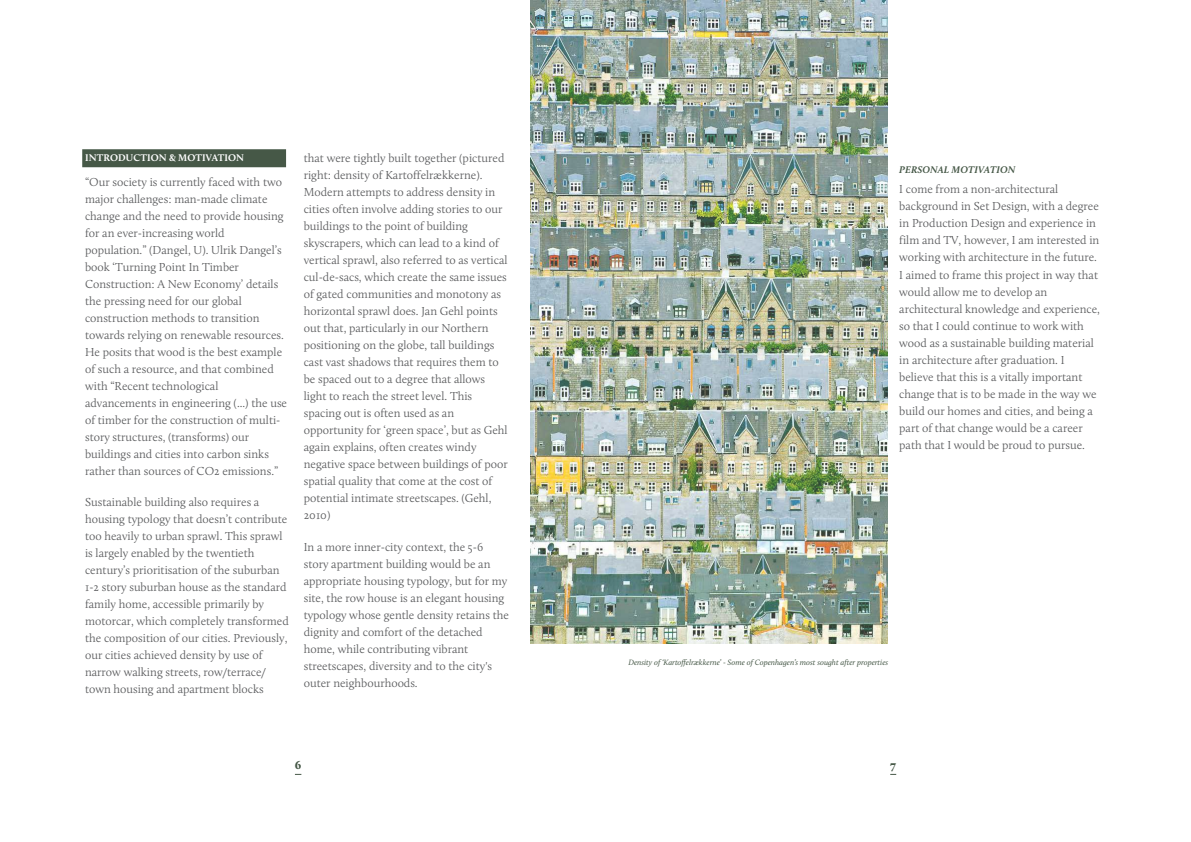
<style>
.page{position:relative;width:1191px;height:842px;background:#fff}
.page>*{position:absolute;margin:0;border:0;box-sizing:border-box;transform-origin:0 0}
.t1{font:300 12px/17px "Calluna";color:#58595b}
.t2{font:900 12px "Calluna";color:#465847}
.t3{font:700 10px "Calluna";letter-spacing:.015em;color:#fff}
.t4{font:italic 700 10px "Calluna";letter-spacing:.015em;color:#465847}
.t5{font:italic 8px "Calluna";color:#465847}
</style>
<div class="page">
<div style="left:82px;top:149px;width:204px;height:18px;background:#465847"></div>
<img style="left:530px;top:0;width:357px;height:643px">
<p class="t3" style="left:85px;top:151px;width:160px">INTRODUCTION &amp; MOTIVATION</p>
<p class="t1" style="left:85px;top:173px;width:203px">“Our society is currently faced with two major challenges: man-made climate change and the need to provide housing for an ever-increasing world population.” (Dangel, U). Ulrik Dangel’s book ‘Turning Point In Timber Construction: A New Economy’ details the pressing need for our global construction methods to transition towards relying on renewable resources.<br>He posits that wood is the best example of such a resource, and that combined with “Recent technological advancements in engineering (...) the use of timber for the construction of multi&shy;story structures, (transforms) our buildings and cities into carbon sinks rather than sources of CO2 emissions.”</p>
<p class="t1" style="left:85px;top:494px;width:205px">Sustainable building also requires a housing typology that doesn’t contribute too heavily to urban sprawl. This sprawl is largely enabled by the twentieth century’s prioritisation of the suburban 1-2 story suburban house as the standard family home, accessible primarily by motorcar, which completely transformed the composition of our cities. Previously, our cities achieved density by use of narrow walking streets, row/terrace/ town housing and apartment blocks</p>
<p class="t1" style="left:304px;top:150px;width:205px">that were tightly built together (pictured right: density of Kartoffelrækkerne).<br>Modern attempts to address density in cities often involve adding stories to our buildings to the point of building skyscrapers, which can lead to a kind of vertical sprawl, also referred to as vertical cul-de-sacs, which create the same issues of gated communities and monotony as horizontal sprawl does. Jan Gehl points out that, particularly in our Northern positioning on the globe, tall buildings cast vast shadows that requires them to be spaced out to a degree that allows light to reach the street level. This spacing out is often used as an opportunity for ‘green space’, but as Gehl again explains, often creates windy negative space between buildings of poor spatial quality that come at the cost of potential intimate streetscapes. (Gehl, 2010)</p>
<p class="t1" style="left:304px;top:538px;width:207px">In a more inner-city context, the 5-6 story apartment building would be an appropriate housing typology, but for my site, the row house is an elegant housing typology whose gentle density retains the dignity and comfort of the detached home, while contributing vibrant streetscapes, diversity and to the city's outer neighbourhoods.</p>
<p class="t4" style="left:899px;top:164px;width:117px">PERSONAL MOTIVATION</p>
<p class="t1" style="left:899px;top:181px;width:202px">I come from a non-architectural background in Set Design, with a degree in Production Design and experience in film and TV, however, I am interested in working with architecture in the future.<br>I aimed to frame this project in way that would allow me to develop an architectural knowledge and experience, so that I could continue to work with wood as a sustainable building material in architecture after graduation. I believe that this is a vitally important change that is to be made in the way we build our homes and cities, and being a part of that change would be a career path that I would be proud to pursue.</p>
<p class="t5" style="left:628px;top:658px;width:261px">Density of ‘Kartoffelrækkerne’ - Some of Copenhagen’s most sought after properties</p>
<p class="t2" style="left:295px;top:757px;width:8px">6</p>
<p class="t2" style="left:890px;top:757px;width:7px">7</p>
</div>
